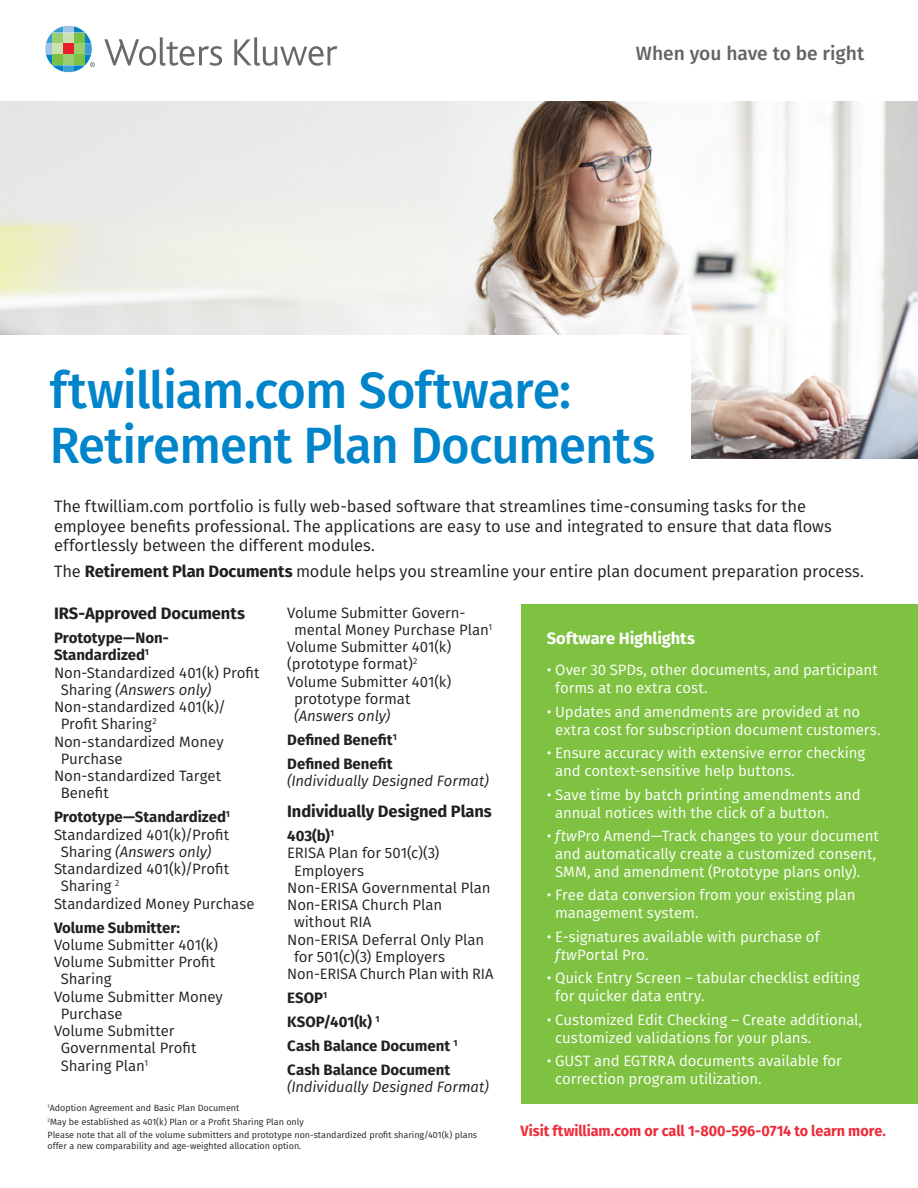
<style>
.page{position:relative;width:918px;height:1188px;background:#fff}
.page>*{position:absolute;margin:0;border:0;box-sizing:border-box;transform-origin:0 0}
.t1{font:500 51px "Fira Sans";letter-spacing:-.02em;color:#0084ca;scale:.96 1}
.t2{font:500 51px "Fira Sans";letter-spacing:-.02em;color:#0084ca}
.t3{font:500 19.2px "Fira Sans";color:#636366}
.t4{font:16.5px/19.5px "Fira Sans";letter-spacing:-.01em;color:#231f20}
.t5{font:700 16.5px "Fira Sans";letter-spacing:-.005em;color:#231f20}
.t6{font:700 16.5px "Fira Sans";letter-spacing:-.005em;color:#fff}
.t7{font:15px/18px "Fira Sans";letter-spacing:-.005em;color:#fff}
.t8{font:15px/17.2px "Fira Sans";letter-spacing:-.005em;color:#231f20}
.t9{font:700 15px/17.2px "Fira Sans";letter-spacing:-.005em;color:#231f20}
.t10{font:italic 15px "Fira Sans";letter-spacing:-.01em;color:#231f20}
.t11{font:700 15px "Fira Sans";letter-spacing:-.005em;color:#ee2c3b;scale:.96 1}
.t12{font:9px/10.8px "Fira Sans";color:#231f20}
.s1{font-weight:700}
.s2{font-style:italic}
</style>
<div class="page">
<div style="left:522px;top:604px;width:396px;height:500px;background:#7fc241"></div>
<img style="left:0;top:102px;width:918px;height:357px">
<div style="left:0;top:335px;width:691px;height:131px;background:#fff"></div>
<svg style="left:104px;top:37px;width:118px;height:29px"></svg>
<svg style="left:234px;top:37px;width:104px;height:29px"></svg>
<svg style="left:45px;top:26px;width:50px;height:46px"></svg>
<p class="t3" style="left:636px;top:38px;width:230px">When you have to be right</p>
<p class="t2" style="left:50px;top:349px;width:523px">ftwilliam.com Software:</p>
<p class="t1" style="left:50px;top:404px;width:633px">Retirement Plan Documents</p>
<p class="t4" style="left:54px;top:496px;width:779px">The ftwilliam.com portfolio is fully web-based software that streamlines time-consuming tasks for the employee benefits professional. The applications are easy to use and integrated to ensure that data flows effortlessly between the different modules.</p>
<p class="t4" style="left:54px;top:562px;width:812px">The <span class="s1">Retirement Plan Documents</span> module helps you streamline your entire plan document preparation process.</p>
<p class="t5" style="left:54px;top:599px;width:193px">IRS-Approved Documents</p>
<p class="t9" style="left:54px;top:628px;width:116px">Prototype—Non-<br>Standardized<sup>1</sup></p>
<p class="t8" style="left:61px;top:663px;width:200px;text-indent:-7px">Non-Standardized 401(k) Profit<br>Sharing <span class="s2">(Answers only)</span></p>
<p class="t8" style="left:61px;top:698px;width:167px;text-indent:-7px">Non-standardized 401(k)/<br>Profit Sharing<sup>2</sup></p>
<p class="t8" style="left:61px;top:732px;width:164px;text-indent:-7px">Non-standardized Money<br>Purchase</p>
<p class="t8" style="left:61px;top:767px;width:162px;text-indent:-7px">Non-standardized Target<br>Benefit</p>
<p class="t9" style="left:54px;top:807px;width:178px">Prototype—Standardized<sup>1</sup></p>
<p class="t8" style="left:61px;top:825px;width:170px;text-indent:-7px">Standardized 401(k)/Profit<br>Sharing <span class="s2">(Answers only)</span></p>
<p class="t8" style="left:61px;top:860px;width:170px;text-indent:-7px">Standardized 401(k)/Profit<br>Sharing <sup>2</sup></p>
<p class="t8" style="left:54px;top:894px;width:202px">Standardized Money Purchase</p>
<p class="t9" style="left:54px;top:918px;width:128px">Volume Submitter:</p>
<p class="t8" style="left:54px;top:936px;width:166px">Volume Submitter 401(k)</p>
<p class="t8" style="left:61px;top:953px;width:156px;text-indent:-7px">Volume Submitter Profit<br>Sharing</p>
<p class="t8" style="left:61px;top:987px;width:164px;text-indent:-7px">Volume Submitter Money<br>Purchase</p>
<p class="t8" style="left:61px;top:1022px;width:137px;text-indent:-7px">Volume Submitter<br>Governmental Profit<br>Sharing Plan<sup>1</sup></p>
<p class="t8" style="left:294px;top:603px;width:200px;text-indent:-7px">Volume Submitter Govern&shy;mental Money Purchase Plan<sup>1</sup></p>
<p class="t8" style="left:287px;top:638px;width:166px">Volume Submitter 401(k)</p>
<p class="t8" style="left:287px;top:655px;width:132px">(prototype format)<sup>2</sup></p>
<p class="t8" style="left:294px;top:672px;width:159px;text-indent:-7px">Volume Submitter 401(k) prototype format <span class="s2">(Answers only)</span></p>
<p class="t9" style="left:287px;top:730px;width:111px">Defined Benefit<sup>1</sup></p>
<p class="t9" style="left:287px;top:754px;width:107px">Defined Benefit</p>
<p class="t10" style="left:287px;top:770px;width:203px">(Individually Designed Format)</p>
<p class="t5" style="left:287px;top:797px;width:206px">Individually Designed Plans</p>
<p class="t9" style="left:287px;top:826px;width:48px">403(b)<sup>1</sup></p>
<p class="t8" style="left:294px;top:844px;width:147px;text-indent:-7px">ERISA Plan for 501(c)(3)<br>Employers</p>
<p class="t8" style="left:287px;top:879px;width:205px">Non-ERISA Governmental Plan</p>
<p class="t8" style="left:294px;top:896px;width:150px;text-indent:-7px">Non-ERISA Church Plan without RIA</p>
<p class="t8" style="left:294px;top:930px;width:192px;text-indent:-7px">Non-ERISA Deferral Only Plan for 501(c)(3) Employers</p>
<p class="t8" style="left:287px;top:965px;width:208px">Non-ERISA Church Plan with RIA</p>
<p class="t9" style="left:287px;top:988px;width:42px">ESOP<sup>1</sup></p>
<p class="t9" style="left:287px;top:1012px;width:94px">KSOP/401(k) <sup>1</sup></p>
<p class="t9" style="left:287px;top:1036px;width:172px">Cash Balance Document <sup>1</sup></p>
<p class="t9" style="left:287px;top:1060px;width:164px">Cash Balance Document</p>
<p class="t10" style="left:287px;top:1076px;width:203px">(Individually Designed Format)</p>
<p class="t6" style="left:547px;top:624px;width:150px">Software Highlights</p>
<p class="t7" style="left:555px;top:661px;width:324px;text-indent:-8px">• Over 30 SPDs, other documents, and participant forms at no extra cost.</p>
<p class="t7" style="left:555px;top:702px;width:327px;text-indent:-8px">• Updates and amendments are provided at no extra cost for subscription document customers.</p>
<p class="t7" style="left:555px;top:744px;width:312px;text-indent:-8px">• Ensure accuracy with extensive error checking and context-sensitive help buttons.</p>
<p class="t7" style="left:555px;top:785px;width:307px;text-indent:-8px">• Save time by batch printing amendments and annual notices with the click of a button.</p>
<p class="t7" style="left:555px;top:826px;width:325px;text-indent:-8px">• <span class="s2">ftw</span>Pro Amend—Track changes to your document and automatically create a customized consent,<br>SMM, and amendment (Prototype plans only).</p>
<p class="t7" style="left:555px;top:886px;width:302px;text-indent:-8px">• Free data conversion from your existing plan management system.</p>
<p class="t7" style="left:555px;top:927px;width:266px;text-indent:-8px">• E-signatures available with purchase of <span class="s2">ftw</span>Portal Pro.</p>
<p class="t7" style="left:555px;top:969px;width:306px;text-indent:-8px">• Quick Entry Screen – tabular checklist editing for quicker data entry.</p>
<p class="t7" style="left:555px;top:1010px;width:309px;text-indent:-8px">• Customized Edit Checking – Create additional, customized validations for your plans.</p>
<p class="t7" style="left:555px;top:1051px;width:288px;text-indent:-8px">• GUST and EGTRRA documents available for correction program utilization.</p>
<p class="t11" style="left:520px;top:1118px;width:382px">Visit ftwilliam.com or call 1-800-596-0714 to learn more.</p>
<p class="t12" style="left:48px;top:1102px;width:193px"><sup>1</sup>Adoption Agreement and Basic Plan Document</p>
<p class="t12" style="left:48px;top:1116px;width:258px"><sup>2</sup>May be established as 401(k) Plan or a Profit Sharing Plan only</p>
<p class="t12" style="left:48px;top:1129px;width:431px">Please note that all of the volume submitters and prototype non-standardized profit sharing/401(k) plans offer a new comparability and age-weighted allocation option.</p>
</div>
